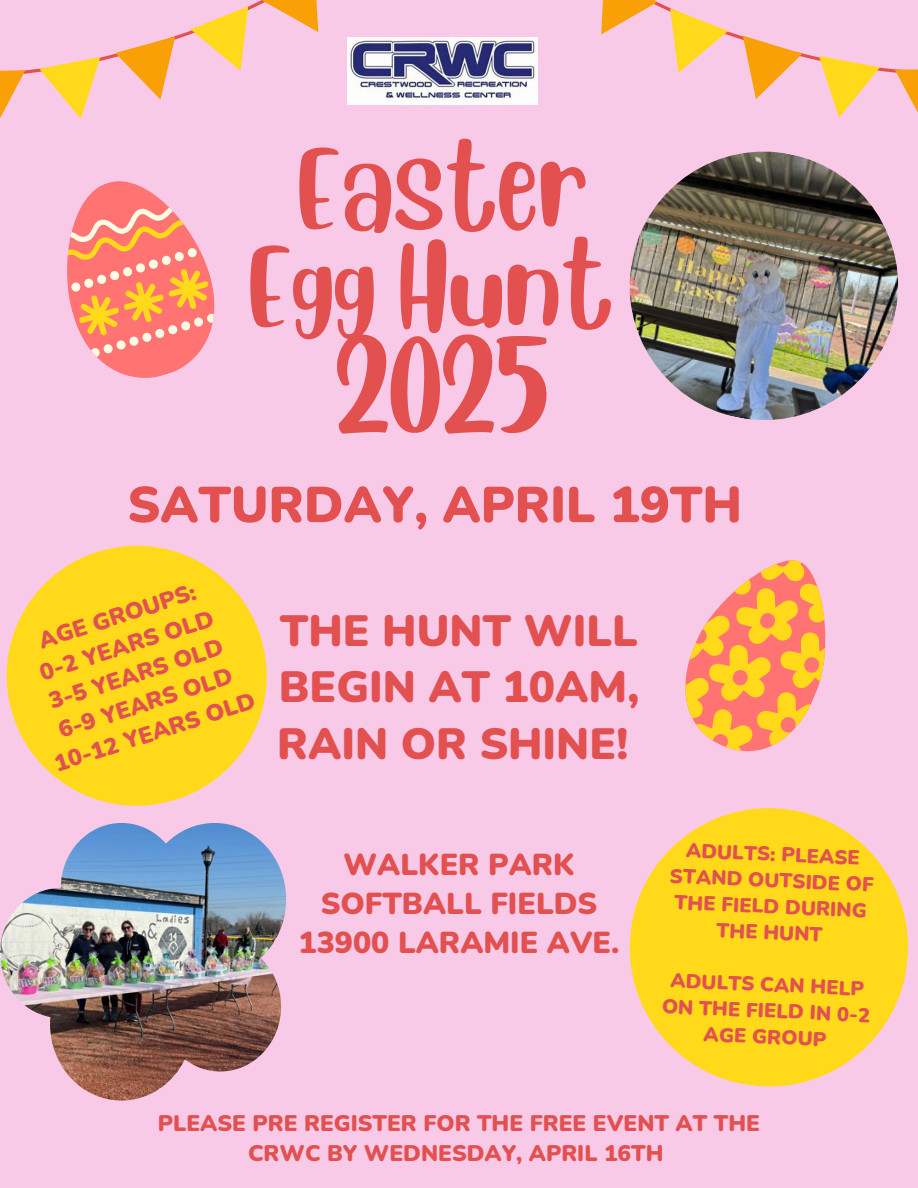
<style>
.page{position:relative;width:918px;height:1188px;background:#f8cae7}
.page>*{position:absolute;margin:0;border:0;box-sizing:border-box;transform-origin:0 0}
.t1{font:89.85px/97.8px "Blueberry";color:#e25050;text-align:center}
.t2{font:900 50.25px "Nunito";color:#e25050}
.t3{font:900 43.8px/56.2px "Nunito";color:#e25050;text-align:justify}
.t4{font:900 30.3px/39.2px "Nunito";color:#e25050;text-align:center}
.t5{font:900 23.4px/30.3px "Nunito";color:#e25050;text-align:center}
.t6{font:900 22.65px/29.2px "Nunito";color:#e25050;text-align:center}
.t7{font:900 20.1px/26.1px "Nunito";color:#e25050;text-align:center}
</style>
<div class="page">
<svg style="left:0;top:0;width:319px;height:119px"></svg>
<svg style="left:685px;top:560px;width:141px;height:192px"></svg>
<svg style="left:87px;top:181px;width:107px;height:197px;fill:#ff7373"></svg>
<svg style="left:67px;top:198px;width:148px;height:160px;background:#fd9882"></svg>
<img style="left:347px;top:37px;width:190px;height:68px">
<svg style="left:6px;top:545px;width:261px;height:261px;fill:#ffd91a"></svg>
<img style="left:629px;top:151px;width:269px;height:269px">
<img style="left:0;top:823px;width:286px;height:278px">
<svg style="left:629px;top:808px;width:279px;height:279px;fill:#ffd91a"></svg>
<svg style="left:601px;top:0;width:317px;height:118px"></svg>
<p class="t1" style="left:248px;top:124px;width:367px">Easter<br>Egg Hunt<br>2025</p>
<p class="t2" style="left:127px;top:471px;width:616px">SATURDAY, APRIL 19TH</p>
<p class="t5" style="left:13px;top:635px;width:211px;rotate:-18deg">AGE GROUPS:<br>0-2 YEARS OLD<br>3-5 YEARS OLD<br>6-9 YEARS OLD<br>10-12 YEARS OLD</p>
<h1 class="t3" style="left:277px;top:604px;width:364px">THE HUNT WILL BEGIN AT 10AM, RAIN OR SHINE!</h1>
<h3 class="t4" style="left:299px;top:846px;width:322px">WALKER PARK<br>SOFTBALL FIELDS<br>13900 LARAMIE AVE.</h3>
<h5 class="t7" style="left:672px;top:836px;width:206px;rotate:3deg">ADULTS: PLEASE<br>STAND OUTSIDE OF<br>THE FIELD DURING<br>THE HUNT</h5>
<p class="t7" style="left:664px;top:966px;width:210px;rotate:3deg">ADULTS CAN HELP<br>ON THE FIELD IN 0-2<br>AGE GROUP</p>
<h2 class="t6" style="left:158px;top:1109px;width:604px">PLEASE PRE REGISTER FOR THE FREE EVENT AT THE<br>CRWC BY WEDNESDAY, APRIL 16TH</h2>
</div>
